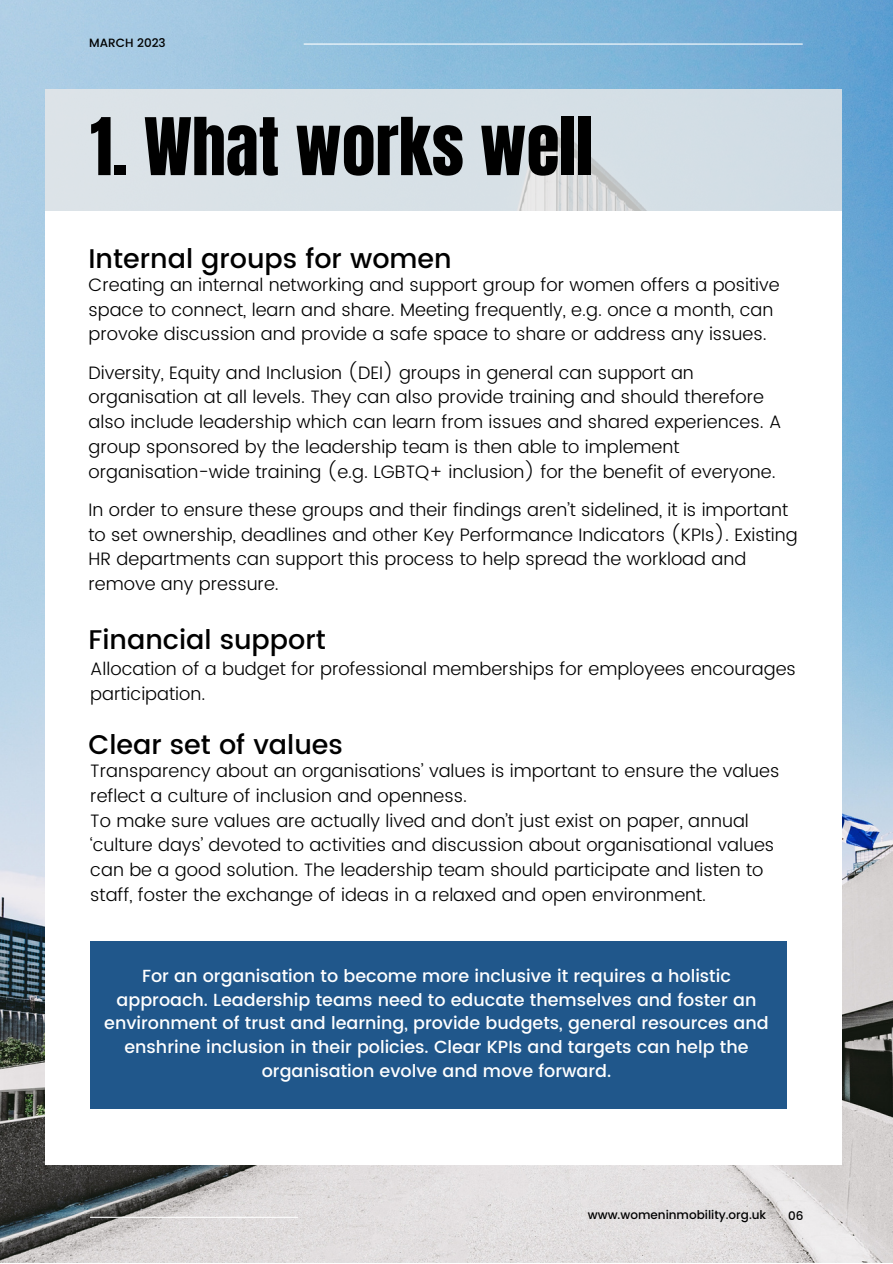
<style>
.page{position:relative;width:893px;height:1264px;background:#fff}
.page>*{position:absolute;margin:0;border:0;box-sizing:border-box;transform-origin:0 0}
.t1{font:67.5px "Anton";color:#000}
.t2{font:500 27px "Poppins";color:#000}
.t3{font:300 18px/24.8px "Poppins";color:#000}
.t4{font:500 17.55px/23.5px "Poppins";color:#fff;text-align:center}
.t5{font:500 12px "Poppins";color:#000}
</style>
<div class="page">
<img style="left:0;top:0;width:892px;height:1262px">
<div style="left:45px;top:89px;width:796px;height:611px;background:#d7e0e6"></div>
<div style="left:45px;top:211px;width:796px;height:953px;background:#fff"></div>
<hr style="left:90px;top:1216px;width:208px;height:1px;background:#fff">
<hr style="left:304px;top:43px;width:498px;height:2px;background:#fff">
<div style="left:90px;top:941px;width:696px;height:167px;background:#20578b"></div>
<p class="t5" style="left:89px;top:35px;width:78px">MARCH 2023</p>
<h1 class="t1" style="left:90px;top:98px;width:504px">1. What works well</h1>
<h2 class="t2" style="left:88px;top:243px;width:365px">Internal groups for women</h2>
<p class="t3" style="left:88px;top:272px;width:692px">Creating an internal networking and support group for women offers a positive space to connect, learn and share. Meeting frequently, e.g. once a month, can provoke discussion and provide a safe space to share or address any issues.</p>
<p class="t3" style="left:88px;top:360px;width:694px">Diversity, Equity and Inclusion (DEI) groups in general can support an organisation at all levels. They can also provide training and should therefore also include leadership which can learn from issues and shared experiences. A group sponsored by the leadership team is then able to implement organisation-wide training (e.g. LGBTQ+ inclusion) for the benefit of everyone.</p>
<p class="t3" style="left:88px;top:497px;width:710px">In order to ensure these groups and their findings aren’t sidelined, it is important to set ownership, deadlines and other Key Performance Indicators (KPIs). Existing HR departments can support this process to help spread the workload and remove any pressure.</p>
<h2 class="t2" style="left:88px;top:623px;width:239px">Financial support</h2>
<p class="t3" style="left:90px;top:656px;width:707px">Allocation of a budget for professional memberships for employees encourages participation.</p>
<h2 class="t2" style="left:88px;top:729px;width:256px">Clear set of values</h2>
<p class="t3" style="left:90px;top:758px;width:690px">Transparency about an organisations’ values is important to ensure the values reflect a culture of inclusion and openness.<br>To make sure values are actually lived and don’t just exist on paper, annual ‘culture days’ devoted to activities and discussion about organisational values can be a good solution. The leadership team should participate and listen to staff, foster the exchange of ideas in a relaxed and open environment.</p>
<p class="t4" style="left:104px;top:964px;width:665px">For an organisation to become more inclusive it requires a holistic approach. Leadership teams need to educate themselves and foster an environment of trust and learning, provide budgets, general resources and enshrine inclusion in their policies. Clear KPIs and targets can help the organisation evolve and move forward.</p>
<p class="t5" style="left:588px;top:1207px;width:180px">www.womeninmobility.org.uk</p>
<p class="t5" style="left:788px;top:1208px;width:17px">06</p>
</div>
